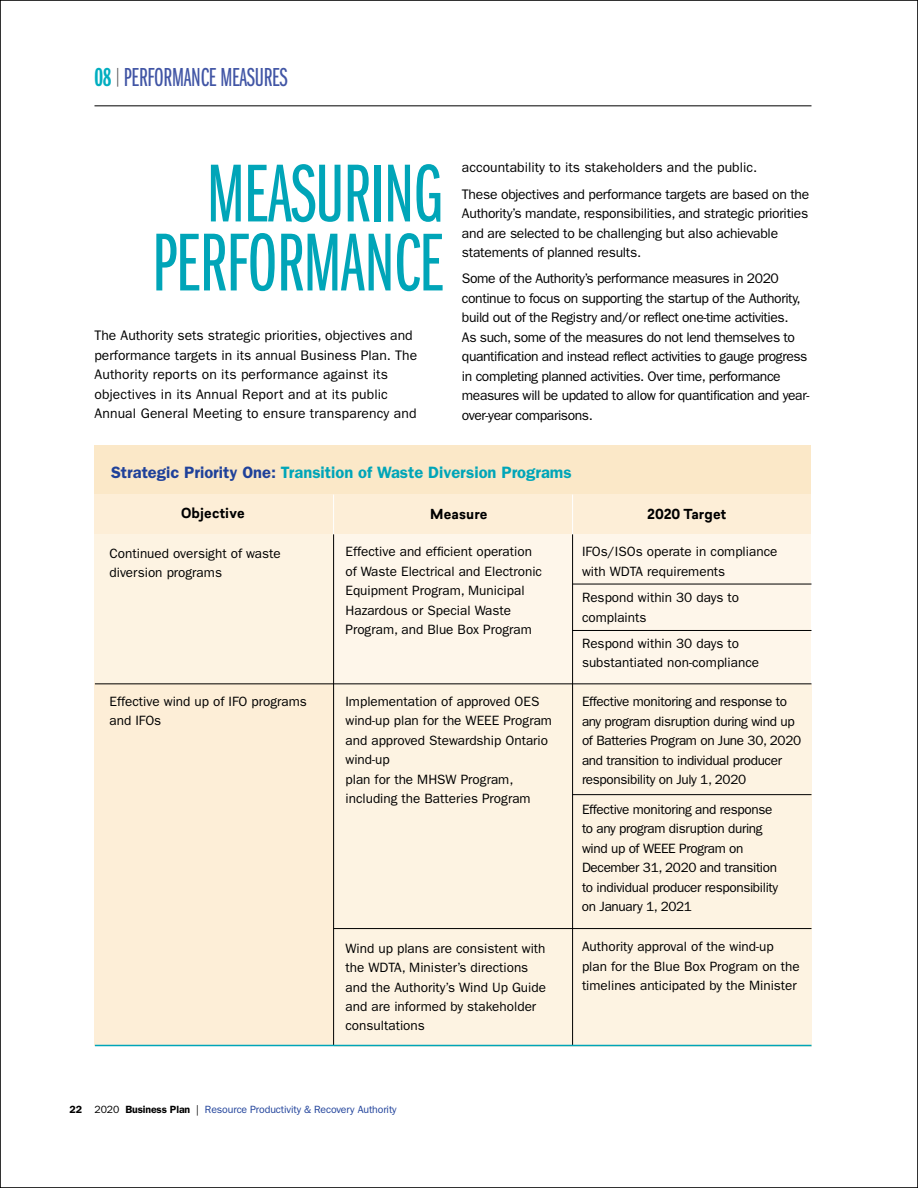
<style>
.page{position:relative;width:918px;height:1188px;background:#fff}
.page>*{position:absolute;margin:0;border:0;box-sizing:border-box;transform-origin:0 0}
.t1{font:85.05px/69px "ITC Franklin Gothic Std Bk X Cp";letter-spacing:-.01em;color:#00a5b8;text-align:right}
.t2{font:27px "ITC Franklin Gothic Std Bk X Cp";letter-spacing:-.01em;color:#4155a5}
.t3{font:600 16.5px "ITC Franklin Gothic Std";color:#00a5b8}
.t4{font:13.8px/19.5px "ITC Franklin Gothic Std";letter-spacing:-.02em;color:#000}
.t5{font:13.8px/19.5px "ITC Franklin Gothic Std";letter-spacing:.01em;color:#000}
.t6{font:13.5px/19.5px "ITC Franklin Gothic Std";color:#000}
.t7{font:13.5px/19.5px "ITC Franklin Gothic Std";letter-spacing:-.025em;color:#000}
.t8{font:700 13.5px "Sarine";letter-spacing:.01em;color:#000}
.t9{font:10.5px "ITC Franklin Gothic Std";letter-spacing:-.01em;color:#1f419a}
.s1{font-family:"ITC Franklin Gothic Std Dm X Cp";color:#00aec0}
.s2{color:#1f419a}
.s3{font-weight:600;color:#000}
.s4{color:#000}
</style>
<div class="page">
<div style="left:94px;top:446px;width:718px;height:567px;background:#fef6ea"></div>
<div style="left:94px;top:446px;width:718px;height:56px;background:#fbe8c8"></div>
<hr style="left:94px;top:106px;width:718px;height:1px;background:#000">
<div style="left:334px;top:684px;width:478px;height:362px;background:#fdf3e2"></div>
<div style="left:94px;top:527px;width:240px;height:156px;background:#fdf3e2"></div>
<div style="left:94px;top:495px;width:718px;height:39px;background:#fdeed7"></div>
<hr style="left:333px;top:495px;width:1px;height:39px;background:#fff">
<div style="left:94px;top:684px;width:240px;height:362px;background:#fdeed7"></div>
<hr style="left:333px;top:534px;width:1px;height:511px;background:#000">
<hr style="left:572px;top:495px;width:1px;height:39px;background:#fff">
<hr style="left:572px;top:534px;width:1px;height:511px;background:#000">
<hr style="left:95px;top:1045px;width:717px;height:1px;background:#00a5b8">
<hr style="left:95px;top:684px;width:717px;height:1px;background:#000">
<hr style="left:334px;top:928px;width:478px;height:1px;background:#000">
<hr style="left:572px;top:584px;width:240px;height:1px;background:#000">
<hr style="left:572px;top:630px;width:240px;height:1px;background:#000">
<hr style="left:572px;top:794px;width:240px;height:1px;background:#000">
<h2 class="t2" style="left:95px;top:64px;width:195px"><span class="s1">08</span> <sup>|</sup> PERFORMANCE MEASURES</h2>
<h1 class="t1" style="left:152px;top:162px;width:293px">MEASURING<br>PERFORMANCE</h1>
<p class="t5" style="left:94px;top:326px;width:324px">The Authority sets strategic priorities, objectives and performance targets in its annual Business Plan. The Authority reports on its performance against its objectives in its Annual Report and at its public Annual General Meeting to ensure transparency and</p>
<p class="t4" style="left:462px;top:155px;width:349px;line-height:26.2px">accountability to its stakeholders and the public.<br>These objectives and performance targets are based on the</p>
<p class="t4" style="left:462px;top:204px;width:348px">Authority’s mandate, responsibilities, and strategic priorities and are selected to be challenging but also achievable statements of planned results.</p>
<p class="t4" style="left:462px;top:269px;width:349px">Some of the Authority’s performance measures in 2020 continue to focus on supporting the startup of the Authority, build out of the Registry and/or reflect one-time activities.<br>As such, some of the measures do not lend themselves to quantification and instead reflect activities to gauge progress in completing planned activities. Over time, performance measures will be updated to allow for quantification and year&shy;over-year comparisons.</p>
<p class="t3" style="left:111px;top:462px;width:462px"><span class="s2">Strategic Priority One:</span> Transition of Waste Diversion Programs</p>
<p class="t8" style="left:181px;top:503px;width:65px">Objective</p>
<p class="t8" style="left:430px;top:505px;width:59px">Measure</p>
<p class="t8" style="left:648px;top:505px;width:80px">2020 Target</p>
<p class="t6" style="left:110px;top:544px;width:173px">Continued oversight of waste diversion programs</p>
<p class="t6" style="left:345px;top:542px;width:198px">Effective and efficient operation of Waste Electrical and Electronic<br>Equipment Program, Municipal<br>Hazardous or Special Waste<br>Program, and Blue Box Program</p>
<p class="t6" style="left:582px;top:542px;width:197px">IFOs/ISOs operate in compliance with WDTA requirements</p>
<p class="t6" style="left:582px;top:588px;width:159px">Respond within 30 days to complaints</p>
<p class="t6" style="left:582px;top:634px;width:179px">Respond within 30 days to substantiated non-compliance</p>
<p class="t6" style="left:110px;top:692px;width:199px">Effective wind up of IFO programs and IFOs</p>
<p class="t6" style="left:345px;top:692px;width:208px">Implementation of approved OES wind-up plan for the WEEE Program and approved Stewardship Ontario wind-up<br>plan for the MHSW Program, including the Batteries Program</p>
<p class="t7" style="left:582px;top:692px;width:221px">Effective monitoring and response to any program disruption during wind up of Batteries Program on June 30, 2020 and transition to individual producer responsibility on July 1, 2020</p>
<p class="t7" style="left:582px;top:800px;width:198px">Effective monitoring and response to any program disruption during wind up of WEEE Program on<br>December 31, 2020 and transition to individual producer responsibility on January 1, 2021</p>
<p class="t6" style="left:345px;top:938px;width:202px">Wind up plans are consistent with the WDTA, Minister’s directions and the Authority’s Wind Up Guide and are informed by stakeholder consultations</p>
<p class="t6" style="left:582px;top:937px;width:219px">Authority approval of the wind-up plan for the Blue Box Program on the timelines anticipated by the Minister</p>
<p class="t9" style="left:70px;top:1103px;width:329px"><span class="s3">22</span> <span class="s4">2020</span> <span class="s3">Business Plan</span> <span class="s4">|</span> Resource Productivity &amp; Recovery Authority</p>
</div>
